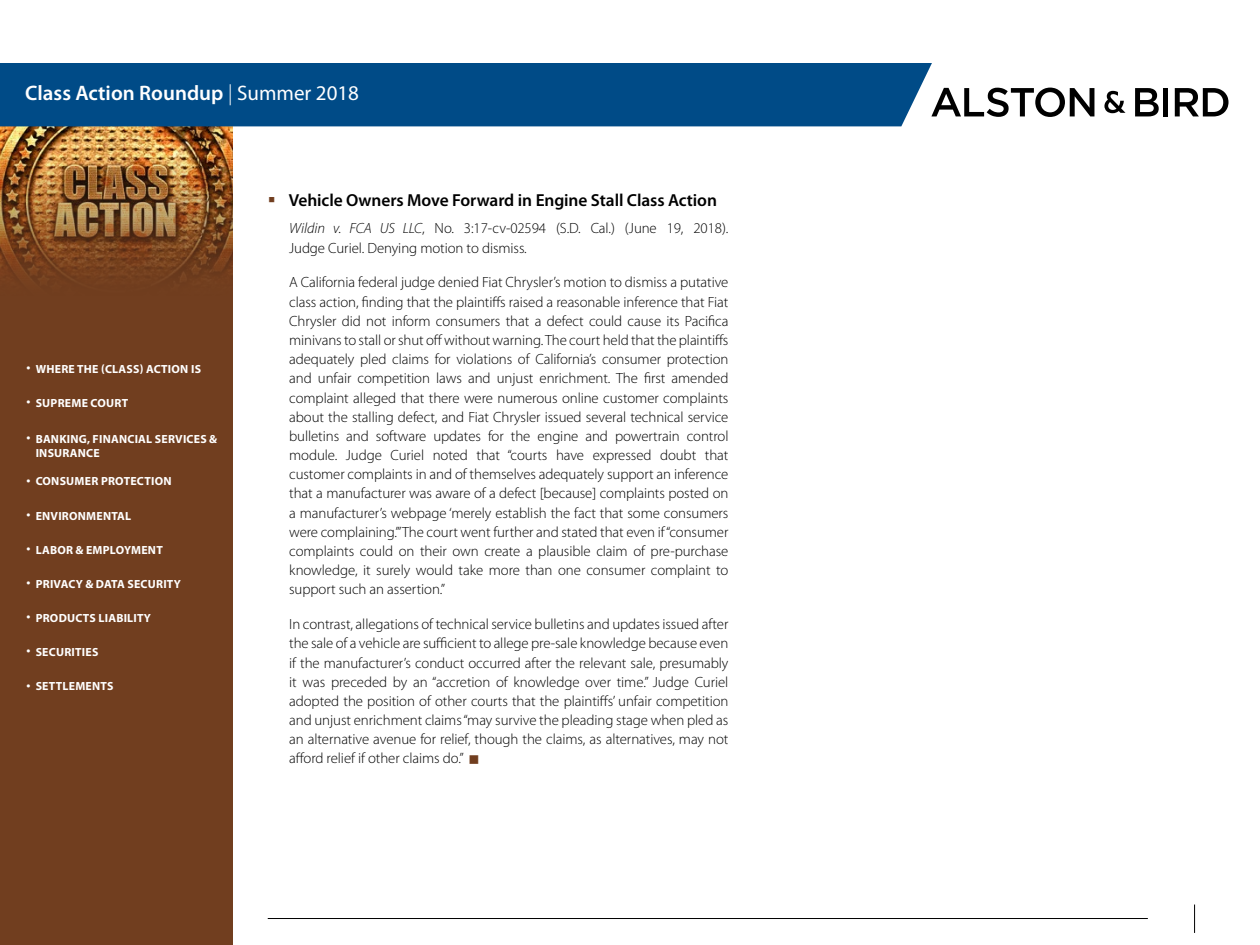
<style>
.page{position:relative;width:1260px;height:945px;background:#fff}
.page>*{position:absolute;margin:0;border:0;box-sizing:border-box;transform-origin:0 0}
.t1{font:600 21px "Myriad Pro";color:#fff}
.t2{font:600 17.5px "Myriad Pro";letter-spacing:-.005em;color:#000}
.t3{font:300 14.88px/19.2px "Myriad Pro";letter-spacing:-.005em;color:#000;text-align:justify}
.t4{font:700 11.9px/14.2px "Myriad Pro";letter-spacing:.02em;color:#fff}
.s1{font-weight:300}
.s2{font-weight:400}
.s3{font-style:italic}
.s4{color:#713e1f}
</style>
<div class="page">
<div style="left:0;top:126px;width:234px;height:819px;background:#713e1f"></div>
<img style="left:0;top:126px;width:234px;height:173px">
<svg style="left:932px;top:88px;width:162px;height:29px"></svg>
<svg style="left:1104px;top:91px;width:22px;height:22px"></svg>
<svg style="left:1135px;top:88px;width:24px;height:28px"></svg>
<hr style="left:1164px;top:88px;width:4px;height:28px;background:#000">
<svg style="left:1175px;top:88px;width:53px;height:28px"></svg>
<svg style="left:1194px;top:905px;width:1px;height:28px"></svg>
<div style="left:0;top:63px;width:932px;height:63px;background:#004b87"></div>
<hr style="left:268px;top:918px;width:880px;height:1px;background:#000">
<h1 class="t1" style="left:25px;top:80px;width:335px">Class Action Roundup <span class="s1">|</span> <span class="s2">Summer 2018</span></h1>
<p class="t4" style="left:27px;top:361px;width:176px">• WHERE THE (CLASS) ACTION IS</p>
<p class="t4" style="left:27px;top:395px;width:103px">• SUPREME COURT</p>
<p class="t4" style="left:36px;top:431px;width:183px;text-indent:-9px">• BANKING, FINANCIAL SERVICES &amp;<br>INSURANCE</p>
<p class="t4" style="left:27px;top:474px;width:146px">• CONSUMER PROTECTION</p>
<p class="t4" style="left:27px;top:508px;width:106px">• ENVIRONMENTAL</p>
<p class="t4" style="left:27px;top:542px;width:138px">• LABOR &amp; EMPLOYMENT</p>
<p class="t4" style="left:27px;top:576px;width:156px">• PRIVACY &amp; DATA SECURITY</p>
<p class="t4" style="left:27px;top:611px;width:126px">• PRODUCTS LIABILITY</p>
<p class="t4" style="left:27px;top:645px;width:73px">• SECURITIES</p>
<p class="t4" style="left:27px;top:679px;width:88px">• SETTLEMENTS</p>
<p class="t2" style="left:289px;top:189px;width:430px">Vehicle Owners Move Forward in Engine Stall Class Action</p>
<p class="t3" style="left:289px;top:219px;width:441px"><span class="s3">Wildin v. FCA US LLC</span>, No. 3:17-cv-02594 (S.D. Cal.) (June 19, 2018).<br>Judge Curiel. Denying motion to dismiss.</p>
<p class="t3" style="left:289px;top:273px;width:441px">A California federal judge denied Fiat Chrysler’s motion to dismiss a putative class action, finding that the plaintiffs raised a reasonable inference that Fiat Chrysler did not inform consumers that a defect could cause its Pacifica minivans to stall or shut off without warning. The court held that the plaintiffs adequately pled claims for violations of California’s consumer protection and unfair competition laws and unjust enrichment. The first amended complaint alleged that there were numerous online customer complaints about the stalling defect, and Fiat Chrysler issued several technical service bulletins and software updates for the engine and powertrain control module. Judge Curiel noted that “courts have expressed doubt that customer complaints in and of themselves adequately support an inference that a manufacturer was aware of a defect [because] complaints posted on a manufacturer’s webpage ‘merely establish the fact that some consumers were complaining.’”The court went further and stated that even if “consumer complaints could on their own create a plausible claim of pre-purchase knowledge, it surely would take more than one consumer complaint to support such an assertion.”</p>
<p class="t3" style="left:289px;top:615px;width:441px">In contrast, allegations of technical service bulletins and updates issued after the sale of a vehicle are sufficient to allege pre-sale knowledge because even if the manufacturer’s conduct occurred after the relevant sale, presumably it was preceded by an “accretion of knowledge over time.” Judge Curiel adopted the position of other courts that the plaintiffs’ unfair competition and unjust enrichment claims “may survive the pleading stage when pled as an alternative avenue for relief, though the claims, as alternatives, may not afford relief if other claims do.” <span class="s4">■</span></p>
</div>
